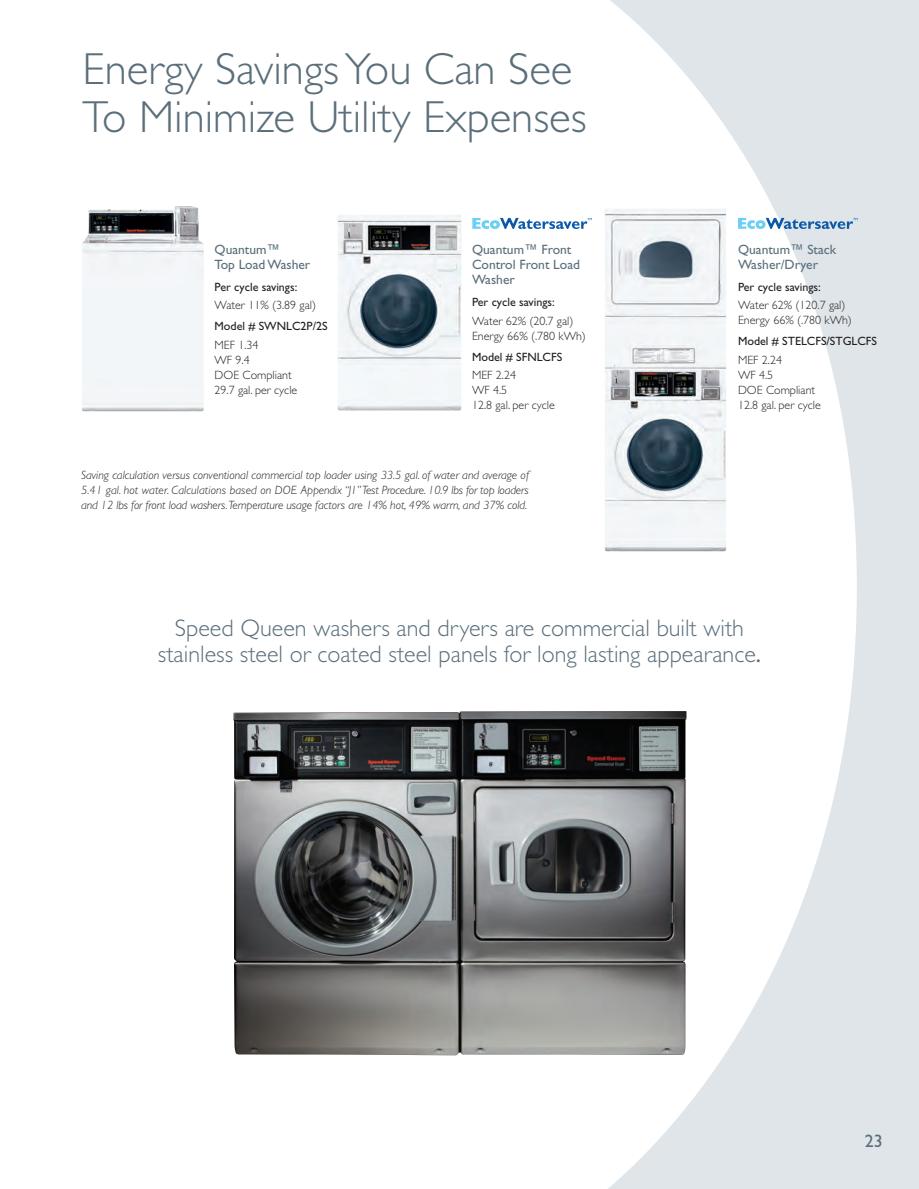
<style>
.page{position:relative;width:919px;height:1189px;background:#fff}
.page>*{position:absolute;margin:0;border:0;box-sizing:border-box;transform-origin:0 0}
.t1{font:300 45px/48px "Gill Sans Std";color:#5b6f7b}
.t2{font:300 24px/25.5px "Gill Sans Std";color:#5b6f7b;text-align:center}
.t3{font:18px "Gill Sans Std";color:#5b6f7b}
.t4{font:13.5px/15px "Gill Sans Std";color:#5b6f7b}
.t5{font:italic 300 12px/15px "Gill Sans Std";letter-spacing:-.005em;color:#231f20;text-align:justify}
.t6{font:300 12px/15px "Gill Sans Std";color:#231f20}
.t7{font:12px "Gill Sans Std";color:#231f20}
.s1{font-weight:400}
</style>
<div class="page">
<img style="left:83px;top:0;width:835px;height:1188px">
<img style="left:82px;top:206px;width:122px;height:205px">
<img style="left:337px;top:214px;width:124px;height:196px">
<img style="left:604px;top:208px;width:121px;height:343px">
<img style="left:233px;top:711px;width:453px;height:344px">
<svg style="left:472px;top:218px;width:119px;height:11px"></svg>
<svg style="left:737px;top:218px;width:120px;height:11px"></svg>
<h1 class="t1" style="left:83px;top:50px;width:505px">Energy Savings You Can See<br>To Minimize Utility Expenses</h1>
<p class="t4" style="left:214px;top:243px;width:97px">Quantum™<br>Top Load Washer</p>
<p class="t7" style="left:214px;top:283px;width:84px">Per cycle savings:</p>
<p class="t6" style="left:214px;top:299px;width:103px">Water 11% (3.89 gal)</p>
<p class="t7" style="left:214px;top:322px;width:114px">Model # SWNLC2P/2S</p>
<p class="t6" style="left:214px;top:338px;width:84px">MEF 1.34<br>WF 9.4<br>DOE Compliant<br>29.7 gal. per cycle</p>
<p class="t4" style="left:472px;top:243px;width:109px">Quantum™ Front<br>Control Front Load<br>Washer</p>
<p class="t7" style="left:472px;top:298px;width:84px">Per cycle savings:</p>
<p class="t6" style="left:472px;top:314px;width:115px">Water 62% (20.7 gal)<br>Energy 66% (.780 kWh)</p>
<p class="t7" style="left:472px;top:352px;width:92px">Model # SFNLCFS</p>
<p class="t6" style="left:472px;top:368px;width:84px">MEF 2.24<br>WF 4.5<br>12.8 gal. per cycle</p>
<p class="t5" style="left:81px;top:468px;width:449px">Saving calculation versus conventional commercial top loader using 33.5 gal. of water and average of 5.41 gal. hot water. Calculations based on DOE Appendix “J1” Test Procedure. 10.9 lbs for top loaders and 12 lbs for front load washers.Temperature usage factors are 14% hot, 49% warm, and 37% cold.</p>
<p class="t4" style="left:737px;top:243px;width:100px">Quantum™ Stack<br>Washer/Dryer</p>
<p class="t7" style="left:737px;top:283px;width:84px">Per cycle savings:</p>
<p class="t6" style="left:737px;top:299px;width:115px">Water 62% (120.7 gal)<br>Energy 66% (.780 kWh)</p>
<p class="t7" style="left:737px;top:337px;width:140px">Model # STELCFS/STGLCFS</p>
<p class="t6" style="left:737px;top:353px;width:84px">MEF 2.24<br>WF 4.5<br>DOE Compliant<br>12.8 gal. per cycle</p>
<h2 class="t2" style="left:158px;top:617px;width:604px">Speed Queen washers and dryers are commercial built with stainless steel or coated steel panels for long lasting appearance<span class="s1">.</span></h2>
<h3 class="t3" style="left:864px;top:1134px;width:19px">23</h3>
</div>
